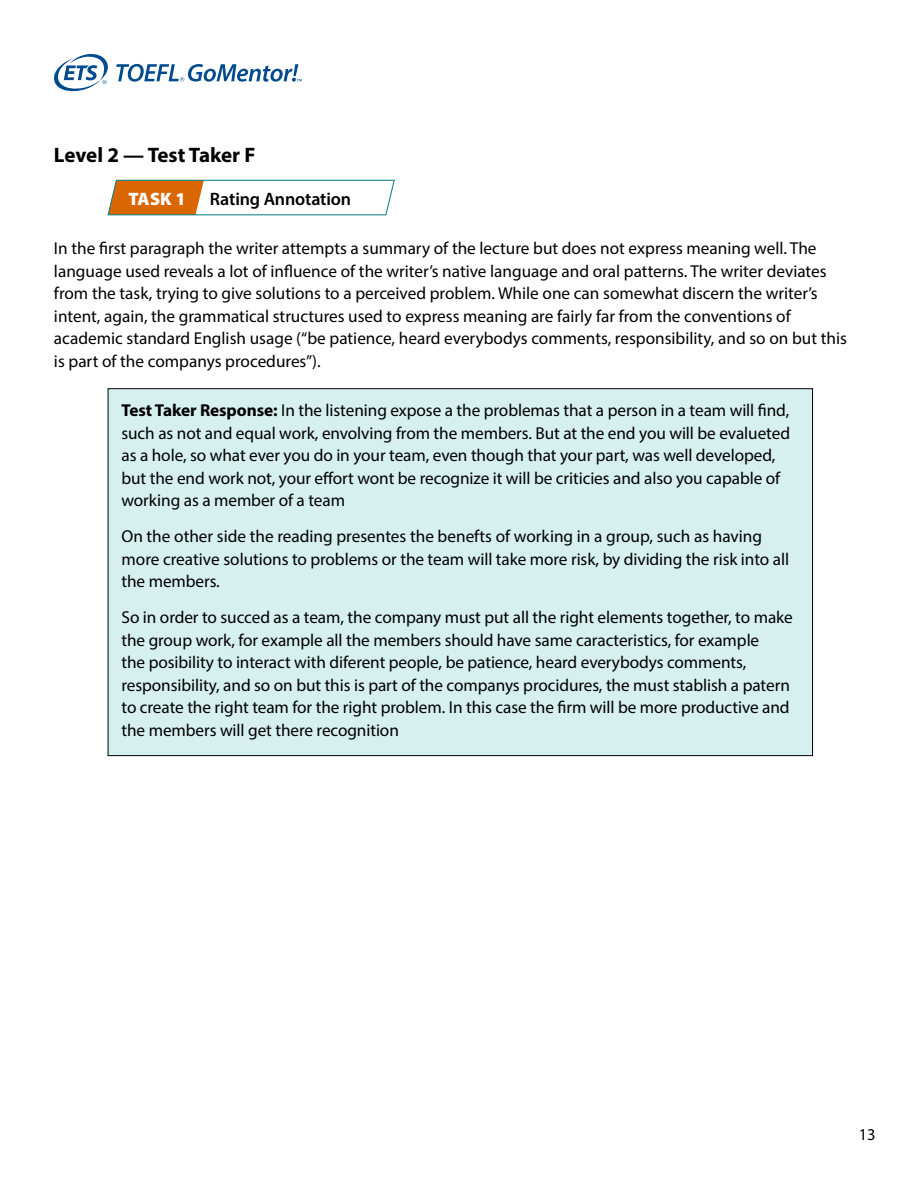
<style>
.page{position:relative;width:918px;height:1188px;background:#fff}
.page>*{position:absolute;margin:0;border:0;box-sizing:border-box;transform-origin:0 0}
.H2__Level_Test_Taker{font:700 21px "Rjxrdl Myriad Pro";letter-spacing:-.005em;color:#000}
.H3__Tasks{font:600 18px "Kcfmnw Myriad Pro";letter-spacing:-.01em;color:#000}
.H3__Tasks-2{font:900 18px "Vlbmlt Myriad Pro";color:#fff}
.p__indented{font:17.25px/22.5px "Ddhscp Myriad Pro";letter-spacing:-.005em;color:#000}
.t1{font:16.5px "Ddhscp Myriad Pro";color:#000}
.s1{font-family:"Rjxrdl Myriad Pro";font-weight:700}
</style>
<div class="page">
<div style="left:108px;top:389px;width:705px;height:367px;background:#d6efef"></div>
<svg style="left:107px;top:179px;width:288px;height:37px"></svg>
<svg style="left:54px;top:54px;width:54px;height:37px"></svg>
<svg style="left:116px;top:64px;width:186px;height:18px"></svg>
<h2 class="H2__Level_Test_Taker" style="left:54px;top:141px;width:203px">Level 2 — Test Taker F</h2>
<h3 class="H3__Tasks-2" style="left:128px;top:187px;width:59px">TASK 1</h3>
<h3 class="H3__Tasks" style="left:210px;top:187px;width:143px">Rating Annotation</h3>
<p class="p__indented" style="left:54px;top:237px;width:794px">In the first paragraph the writer attempts a summary of the lecture but does not express meaning well. The language used reveals a lot of influence of the writer’s native language and oral patterns. The writer deviates from the task, trying to give solutions to a perceived problem. While one can somewhat discern the writer’s intent, again, the grammatical structures used to express meaning are fairly far from the conventions of academic standard English usage (“be patience, heard everybodys comments, responsibility, and so on but this is part of the companys procedures”).</p>
<p class="p__indented" style="left:121px;top:399px;width:670px"><span class="s1">Test Taker Response:</span> In the listening expose a the problemas that a person in a team will find, such as not and equal work, envolving from the members. But at the end you will be evalueted as a hole, so what ever you do in your team, even though that your part, was well developed, but the end work not, your effort wont be recognize it will be criticies and also you capable of working as a member of a team</p>
<p class="p__indented" style="left:121px;top:525px;width:669px">On the other side the reading presentes the benefts of working in a group, such as having more creative solutions to problems or the team will take more risk, by dividing the risk into all the members.</p>
<p class="p__indented" style="left:121px;top:606px;width:673px">So in order to succed as a team, the company must put all the right elements together, to make the group work, for example all the members should have same caracteristics, for example<br>the posibility to interact with diferent people, be patience, heard everybodys comments, responsibility, and so on but this is part of the companys procidures, the must stablish a patern to create the right team for the right problem. In this case the firm will be more productive and the members will get there recognition</p>
<p class="t1" style="left:859px;top:1124px;width:18px">13</p>
</div>
